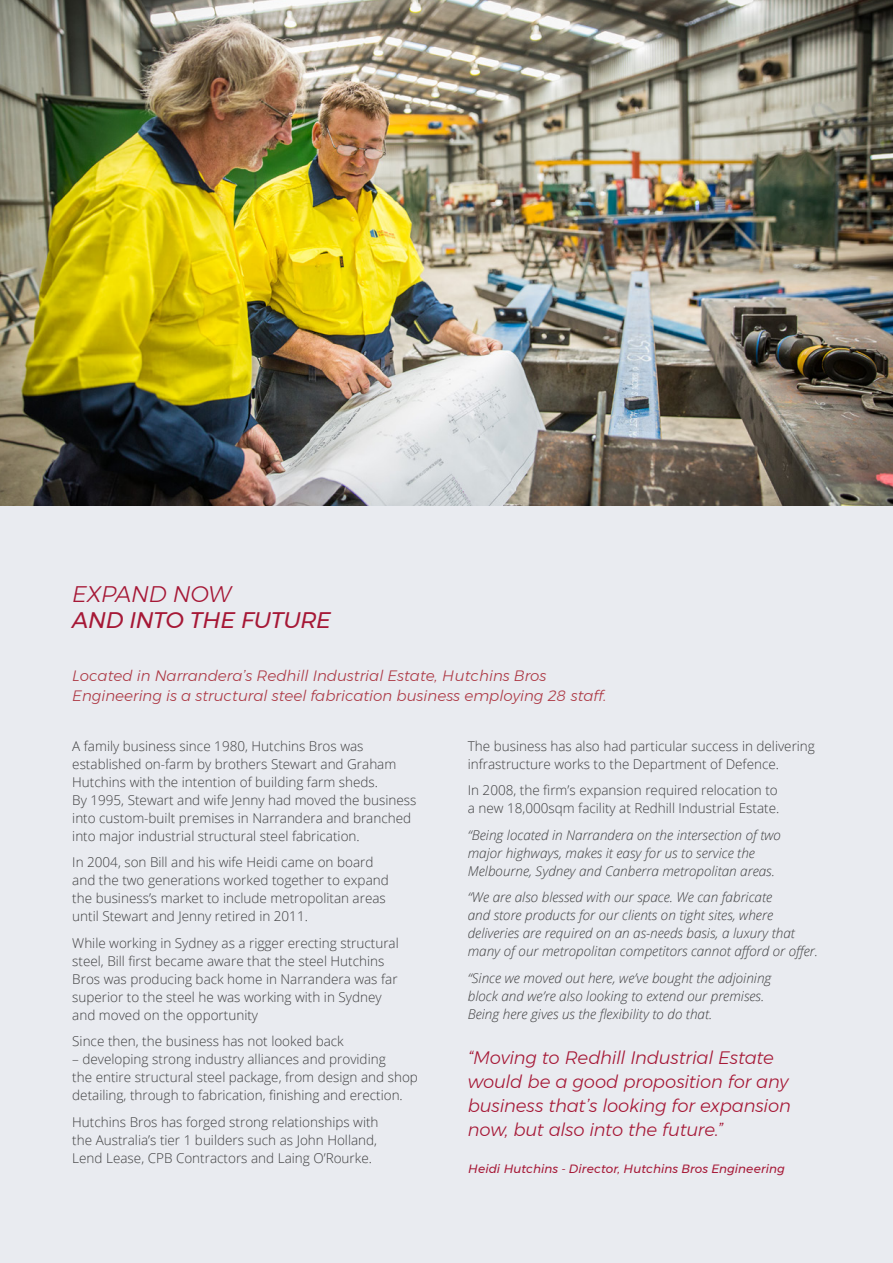
<style>
.page{position:relative;width:893px;height:1263px;background:#fff}
.page>*{position:absolute;margin:0;border:0;box-sizing:border-box;transform-origin:0 0}
.t1{font:italic 22.5px/25.5px "Montserrat";letter-spacing:-.015em;color:#a61836}
.t2{font:italic 300 18px/24px "Montserrat";letter-spacing:-.01em;color:#a61836}
.Paragraph_Style_1{font:italic 300 15px/19.5px "Montserrat";color:#ad3844}
.Paragraph_Style_1-2{font:300 13.5px/18px "Open Sans";color:#3e3e3f}
.Paragraph_Style_1-3{font:italic 300 13.5px/18px "Open Sans";color:#3e3e3f}
.t3{font:italic 12px "Montserrat";letter-spacing:.005em;color:#a61836}
.s1{font-weight:300}
</style>
<div class="page">
<div style="left:0;top:499px;width:893px;height:764px;background:#e9ebf0"></div>
<img style="left:0;top:0;width:893px;height:505px">
<p class="t1" style="left:72px;top:581px;width:260px"><span class="s1">EXPAND NOW<br></span>AND INTO THE FUTURE</p>
<p class="Paragraph_Style_1" style="left:72px;top:666px;width:536px">Located in Narrandera’s Redhill Industrial Estate, Hutchins Bros<br>Engineering is a structural steel fabrication business employing 28 staff.</p>
<p class="Paragraph_Style_1-2" style="left:72px;top:737px;width:346px">A family business since 1980, Hutchins Bros was established on-farm by brothers Stewart and Graham Hutchins with the intention of building farm sheds.<br>By 1995, Stewart and wife Jenny had moved the business into custom-built premises in Narrandera and branched into major industrial structural steel fabrication.</p>
<p class="Paragraph_Style_1-2" style="left:72px;top:853px;width:318px">In 2004, son Bill and his wife Heidi came on board and the two generations worked together to expand the business’s market to include metropolitan areas until Stewart and Jenny retired in 2011.</p>
<p class="Paragraph_Style_1-2" style="left:72px;top:934px;width:328px">While working in Sydney as a rigger erecting structural steel, Bill first became aware that the steel Hutchins Bros was producing back home in Narrandera was far superior to the steel he was working with in Sydney and moved on the opportunity</p>
<p class="Paragraph_Style_1-2" style="left:72px;top:1032px;width:273px">Since then, the business has not looked back</p>
<p class="Paragraph_Style_1-2" style="left:72px;top:1050px;width:347px">– developing strong industry alliances and providing<br>the entire structural steel package, from design and shop detailing, through to fabrication, finishing and erection.</p>
<p class="Paragraph_Style_1-2" style="left:72px;top:1113px;width:308px;text-align:justify">Hutchins Bros has forged strong relationships with the Australia’s tier 1 builders such as John Holland, Lend Lease, CPB Contractors and Laing O’Rourke.</p>
<p class="Paragraph_Style_1-2" style="left:468px;top:737px;width:349px">The business has also had particular success in delivering infrastructure works to the Department of Defence.</p>
<p class="Paragraph_Style_1-2" style="left:468px;top:781px;width:313px">In 2008, the firm’s expansion required relocation to a new 18,000sqm facility at Redhill Industrial Estate.</p>
<p class="Paragraph_Style_1-3" style="left:468px;top:825px;width:315px">“Being located in Narrandera on the intersection of two major highways, makes it easy for us to service the<br>Melbourne, Sydney and Canberra metropolitan areas.</p>
<p class="Paragraph_Style_1-3" style="left:468px;top:888px;width:352px">“We are also blessed with our space. We can fabricate<br>and store products for our clients on tight sites, where deliveries are required on an as-needs basis, a luxury that many of our metropolitan competitors cannot afford or offer.</p>
<p class="Paragraph_Style_1-3" style="left:468px;top:968px;width:305px">“Since we moved out here, we’ve bought the adjoining block and we’re also looking to extend our premises.<br>Being here gives us the flexibility to do that.</p>
<p class="t2" style="left:468px;top:1045px;width:325px">“Moving to Redhill Industrial Estate would be a good proposition for any business that’s looking for expansion now, but also into the future.”</p>
<p class="t3" style="left:468px;top:1159px;width:318px">Heidi Hutchins - Director, Hutchins Bros Engineering</p>
</div>
